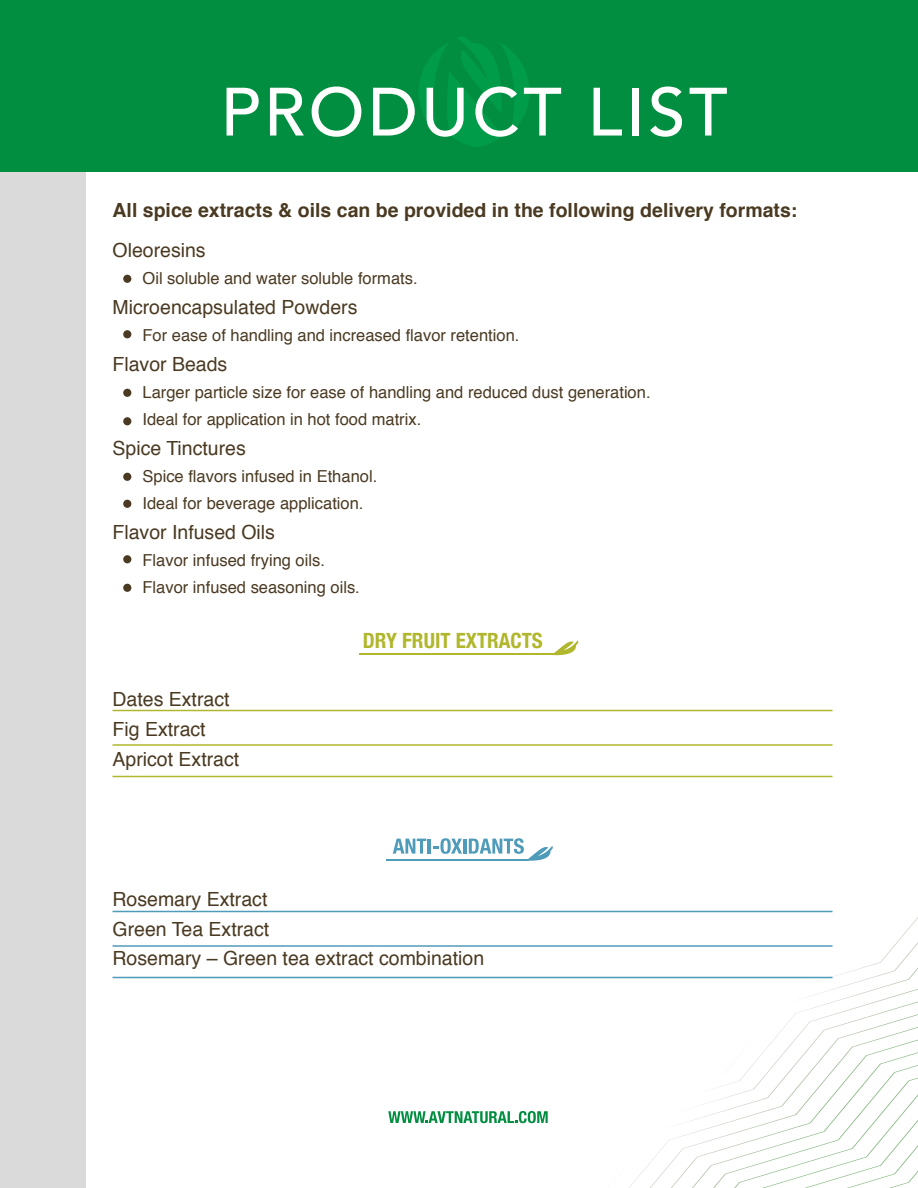
<style>
.page{position:relative;width:918px;height:1188px;background:#fff}
.page>*{position:absolute;margin:0;border:0;box-sizing:border-box;transform-origin:0 0}
.t1{font:500 67.5px "Avenir";letter-spacing:.05em;color:#fff}
.t2{font:700 condensed 21px "Helvetica Neue";color:#b1b72d}
.t3{font:19.5px/30px "Helvetica";color:#4a3a22}
.t4{font:700 19.5px "Helvetica";color:#4a3a22}
.t5{font:16.5px/27px "Helvetica";color:#4a3a22}
</style>
<div class="page">
<div style="left:0;top:0;width:86px;height:1188px;background:#dadada"></div>
<div style="left:0;top:0;width:918px;height:171px;background:#028e41"></div>
<svg style="left:388px;top:1111px;width:78px;height:12px"></svg>
<svg style="left:466px;top:917px;width:452px;height:271px"></svg>
<svg style="left:419px;top:36px;width:110px;height:111px"></svg>
<div style="left:123px;top:275px;width:8px;height:8px;background:#4b3a23;border-radius:50%"></div>
<div style="left:123px;top:330px;width:8px;height:8px;background:#4b3a23;border-radius:50%"></div>
<div style="left:123px;top:389px;width:8px;height:8px;background:#4b3a23;border-radius:50%"></div>
<div style="left:123px;top:417px;width:8px;height:8px;background:#4b3a23;border-radius:50%"></div>
<div style="left:123px;top:473px;width:8px;height:8px;background:#4b3a23;border-radius:50%"></div>
<div style="left:123px;top:500px;width:8px;height:8px;background:#4b3a23;border-radius:50%"></div>
<div style="left:123px;top:555px;width:8px;height:8px;background:#4b3a23;border-radius:50%"></div>
<div style="left:123px;top:584px;width:8px;height:8px;background:#4b3a23;border-radius:50%"></div>
<hr style="left:113px;top:710px;width:719px;height:1px;background:#b1b72d">
<hr style="left:113px;top:744px;width:719px;height:2px;background:#b1b72d">
<hr style="left:113px;top:911px;width:719px;height:1px;background:#4f9bba">
<hr style="left:113px;top:945px;width:719px;height:2px;background:#4f9bba">
<hr style="left:113px;top:776px;width:719px;height:1px;background:#b1b72d">
<hr style="left:113px;top:977px;width:719px;height:1px;background:#4f9bba">
<svg style="left:554px;top:640px;width:24px;height:15px"></svg>
<hr style="left:359px;top:653px;width:196px;height:2px;background:#b1b72d">
<hr style="left:386px;top:859px;width:143px;height:1px;background:#4f9bba">
<svg style="left:393px;top:839px;width:33px;height:15px"></svg>
<hr style="left:428px;top:839px;width:3px;height:15px;background:#4f9bba">
<svg style="left:433px;top:838px;width:29px;height:16px"></svg>
<hr style="left:463px;top:839px;width:3px;height:15px;background:#4f9bba">
<svg style="left:469px;top:838px;width:84px;height:23px"></svg>
<h1 class="t1" style="left:220px;top:54px;width:509px">PRODUCT LIST</h1>
<p class="t4" style="left:112px;top:194px;width:686px">All spice extracts &amp; oils can be provided in the following delivery formats:</p>
<p class="t3" style="left:112px;top:236px;width:95px">Oleoresins</p>
<p class="t5" style="left:142px;top:265px;width:277px">Oil soluble and water soluble formats.</p>
<p class="t3" style="left:112px;top:293px;width:246px">Microencapsulated Powders</p>
<p class="t5" style="left:142px;top:322px;width:378px">For ease of handling and increased flavor retention.</p>
<p class="t3" style="left:112px;top:350px;width:116px">Flavor Beads</p>
<p class="t5" style="left:142px;top:379px;width:510px">Larger particle size for ease of handling and reduced dust generation.<br>Ideal for application in hot food matrix.</p>
<p class="t3" style="left:112px;top:434px;width:135px">Spice Tinctures</p>
<p class="t5" style="left:142px;top:463px;width:236px">Spice flavors infused in Ethanol.<br>Ideal for beverage application.</p>
<p class="t3" style="left:112px;top:518px;width:164px">Flavor Infused Oils</p>
<p class="t5" style="left:142px;top:547px;width:219px">Flavor infused frying oils.<br>Flavor infused seasoning oils.</p>
<p class="t3" style="left:112px;top:685px;width:128px">Dates Extract<br>Fig Extract<br>Apricot Extract</p>
<p class="t2" style="left:363px;top:623px;width:182px">DRY FRUIT EXTRACTS</p>
<p class="t3" style="left:112px;top:884px;width:373px">Rosemary Extract<br>Green Tea Extract<br>Rosemary – Green tea extract combination</p>
</div>
